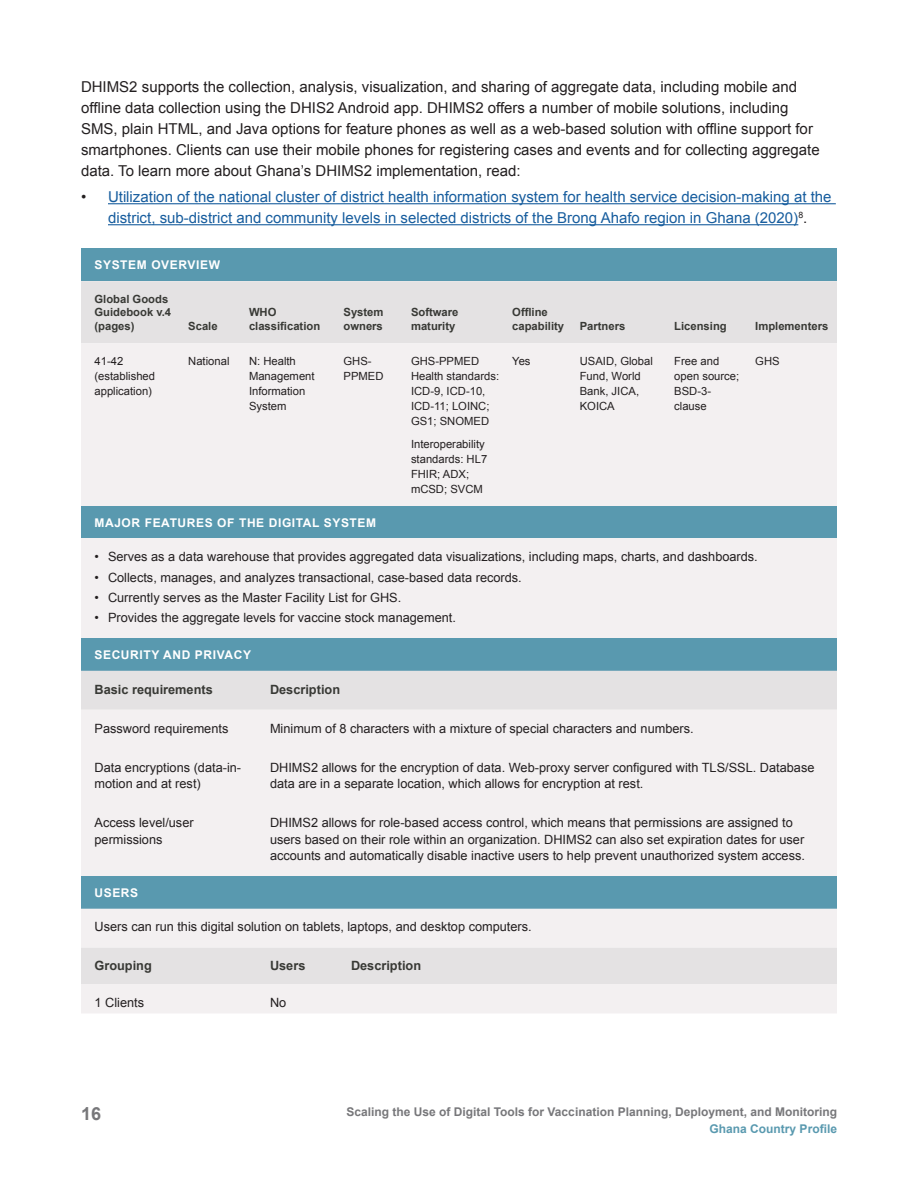
<style>
.page{position:relative;width:918px;height:1188px;background:#fff}
.page>*{position:absolute;margin:0;border:0;box-sizing:border-box;transform-origin:0 0}
.t1{font:700 18px "Arial";color:#77777a}
.Text__body{font:15px/21px "Arial";color:#231f20}
.t2{font:15px/21px "Arial";color:#175d9e;text-align:center}
.Table_text{font:12.75px/16.5px "Arial";color:#231f20}
.PS_text_head{font:700 12.75px "Arial";color:#383935}
.t3{font:700 12px "Arial";color:#77777a}
.PS_section_head{font:700 12px "Arial";letter-spacing:.05em;color:#fff}
.t4{font:700 12px "Arial";color:#5999af}
.Table_text-2{font:11.25px/15px "Arial";color:#231f20}
.PS_text_head-2{font:700 11.25px/13.5px "Arial";color:#383935}
.s1{color:#231f20}
</style>
<div class="page">
<hr style="left:108px;top:203px;width:728px;height:1px;background:#175d9e">
<hr style="left:108px;top:224px;width:690px;height:1px;background:#175d9e">
<div style="left:81px;top:249px;width:756px;height:32px;background:#5999af"></div>
<div style="left:81px;top:281px;width:756px;height:62px;background:#e4e2e3"></div>
<div style="left:81px;top:343px;width:756px;height:163px;background:#f3f0f1"></div>
<div style="left:81px;top:506px;width:756px;height:33px;background:#5999af"></div>
<div style="left:81px;top:539px;width:756px;height:99px;background:#f3f0f1"></div>
<div style="left:81px;top:638px;width:756px;height:33px;background:#5999af"></div>
<div style="left:81px;top:671px;width:756px;height:39px;background:#e4e2e3"></div>
<div style="left:81px;top:710px;width:756px;height:166px;background:#f3f0f1"></div>
<div style="left:81px;top:876px;width:756px;height:33px;background:#5999af"></div>
<div style="left:81px;top:909px;width:756px;height:104px;background:#f3f0f1"></div>
<div style="left:81px;top:948px;width:756px;height:36px;background:#e4e2e3"></div>
<p class="Text__body" style="left:81px;top:76px;width:740px">DHIMS2 supports the collection, analysis, visualization, and sharing of aggregate data, including mobile and offline data collection using the DHIS2 Android app. DHIMS2 offers a number of mobile solutions, including SMS, plain HTML, and Java options for feature phones as well as a web-based solution with offline support for smartphones. Clients can use their mobile phones for registering cases and events and for collecting aggregate data. To learn more about Ghana’s DHIMS2 implementation, read:</p>
<p class="t2" style="left:81px;top:187px;width:752px"><span class="s1">•</span> Utilization of the national cluster of district health information system for health service decision-making at the district, sub-district and community levels in selected districts of the Brong Ahafo region in Ghana (2020)<sup>8</sup><span class="s1">.</span></p>
<p class="PS_section_head" style="left:94px;top:257px;width:127px">SYSTEM OVERVIEW</p>
<p class="PS_text_head-2" style="left:94px;top:293px;width:78px">Global Goods<br>Guidebook v.4 (pages)</p>
<p class="PS_text_head-2" style="left:249px;top:306px;width:73px">WHO classification</p>
<p class="PS_text_head-2" style="left:344px;top:306px;width:42px">System owners</p>
<p class="PS_text_head-2" style="left:411px;top:306px;width:49px">Software maturity</p>
<p class="PS_text_head-2" style="left:512px;top:306px;width:53px">Offline capability</p>
<p class="PS_text_head-2" style="left:188px;top:320px;width:31px">Scale</p>
<p class="PS_text_head-2" style="left:580px;top:320px;width:47px">Partners</p>
<p class="PS_text_head-2" style="left:674px;top:320px;width:54px">Licensing</p>
<p class="PS_text_head-2" style="left:755px;top:320px;width:75px">Implementers</p>
<p class="Table_text-2" style="left:94px;top:354px;width:62px">41-42 (established application)</p>
<p class="Table_text-2" style="left:188px;top:354px;width:43px">National</p>
<p class="Table_text-2" style="left:249px;top:354px;width:67px">N: Health<br>Management<br>Information<br>System</p>
<p class="Table_text-2" style="left:344px;top:354px;width:42px">GHS-<br>PPMED</p>
<p class="Table_text-2" style="left:411px;top:354px;width:90px">GHS-PPMED<br>Health standards:<br>ICD-9, ICD-10,<br>ICD-11; LOINC;<br>GS1; SNOMED</p>
<p class="Table_text-2" style="left:411px;top:436px;width:78px">Interoperability standards: HL7<br>FHIR; ADX; mCSD; SVCM</p>
<p class="Table_text-2" style="left:512px;top:354px;width:20px">Yes</p>
<p class="Table_text-2" style="left:580px;top:354px;width:75px">USAID, Global<br>Fund, World<br>Bank, JICA,<br>KOICA</p>
<p class="Table_text-2" style="left:674px;top:354px;width:67px">Free and open source;<br>BSD-3- clause</p>
<p class="Table_text-2" style="left:755px;top:354px;width:26px">GHS</p>
<p class="PS_section_head" style="left:94px;top:515px;width:283px">MAJOR FEATURES OF THE DIGITAL SYSTEM</p>
<p class="Table_text" style="left:94px;top:549px;width:665px">• Serves as a data warehouse that provides aggregated data visualizations, including maps, charts, and dashboards.</p>
<p class="Table_text" style="left:94px;top:569px;width:429px">• Collects, manages, and analyzes transactional, case-based data records.</p>
<p class="Table_text" style="left:94px;top:589px;width:308px">• Currently serves as the Master Facility List for GHS.</p>
<p class="Table_text" style="left:94px;top:609px;width:363px">• Provides the aggregate levels for vaccine stock management.</p>
<p class="PS_section_head" style="left:94px;top:647px;width:158px">SECURITY AND PRIVACY</p>
<p class="PS_text_head" style="left:94px;top:681px;width:120px">Basic requirements</p>
<p class="PS_text_head" style="left:270px;top:681px;width:72px">Description</p>
<p class="Table_text" style="left:94px;top:720px;width:135px">Password requirements</p>
<p class="Table_text" style="left:270px;top:720px;width:425px">Minimum of 8 characters with a mixture of special characters and numbers.</p>
<p class="Table_text" style="left:94px;top:759px;width:148px">Data encryptions (data-in&shy;motion and at rest)</p>
<p class="Table_text" style="left:270px;top:759px;width:546px">DHIMS2 allows for the encryption of data. Web-proxy server configured with TLS/SSL. Database data are in a separate location, which allows for encryption at rest.</p>
<p class="Table_text" style="left:94px;top:814px;width:101px">Access level/user permissions</p>
<p class="Table_text" style="left:270px;top:814px;width:537px">DHIMS2 allows for role-based access control, which means that permissions are assigned to users based on their role within an organization. DHIMS2 can also set expiration dates for user accounts and automatically disable inactive users to help prevent unauthorized system access.</p>
<p class="PS_section_head" style="left:94px;top:885px;width:45px">USERS</p>
<p class="Table_text" style="left:94px;top:919px;width:439px">Users can run this digital solution on tablets, laptops, and desktop computers.</p>
<p class="PS_text_head" style="left:94px;top:958px;width:59px">Grouping</p>
<p class="PS_text_head" style="left:270px;top:958px;width:37px">Users</p>
<p class="PS_text_head" style="left:351px;top:958px;width:72px">Description</p>
<p class="Table_text" style="left:94px;top:994px;width:51px">1 Clients</p>
<p class="Table_text" style="left:270px;top:994px;width:18px">No</p>
<h1 class="t1" style="left:81px;top:1102px;width:22px">16</h1>
<p class="t3" style="left:347px;top:1104px;width:492px">Scaling the Use of Digital Tools for Vaccination Planning, Deployment, and Monitoring</p>
<p class="t4" style="left:710px;top:1120px;width:129px">Ghana Country Profile</p>
</div>
